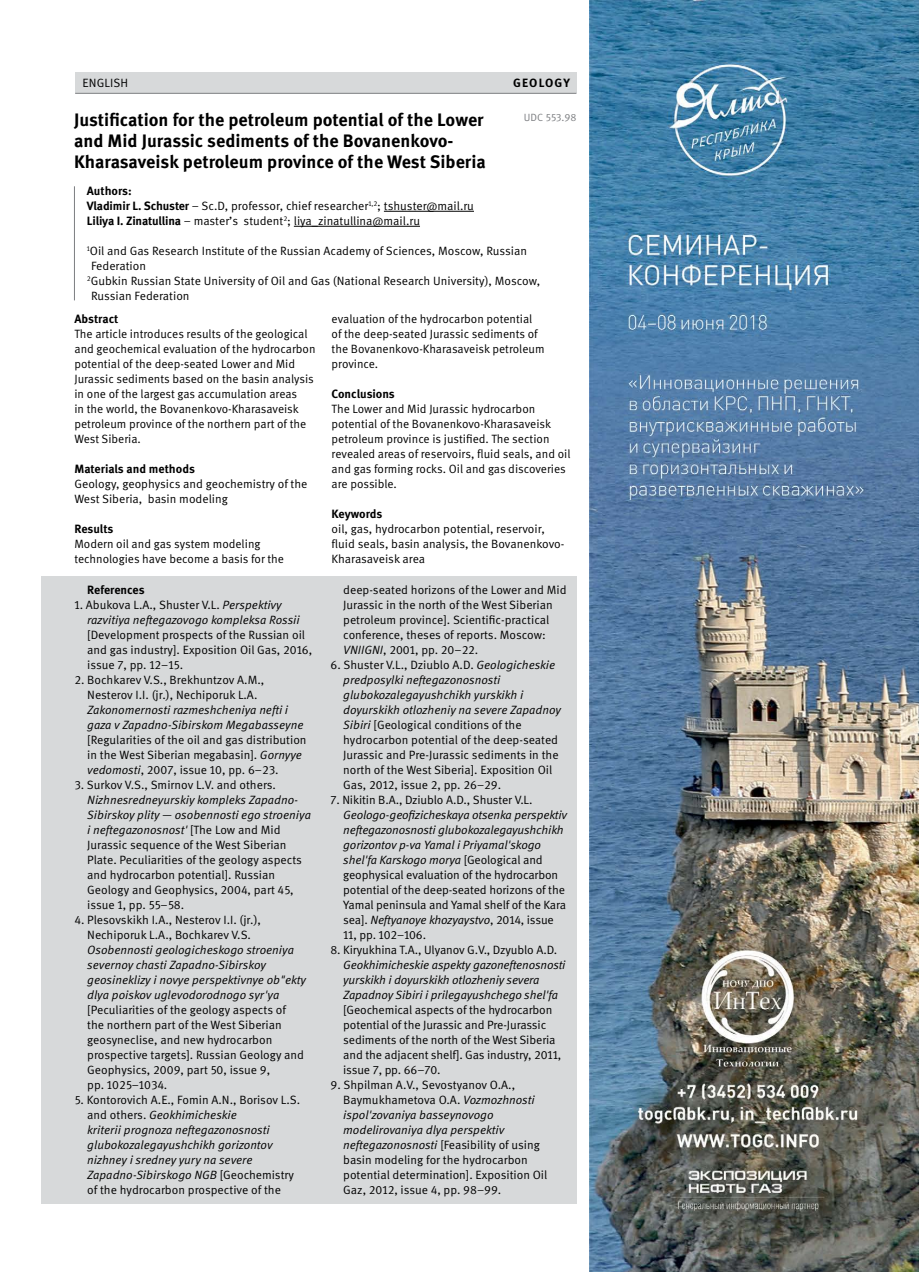
<style>
.page{position:relative;width:919px;height:1272px;background:#fff}
.page>*{position:absolute;margin:0;border:0;box-sizing:border-box;transform-origin:0 0}
.t1{font:700 18px/21px "Meta Pro";color:#000}
.t2{font:12px/15px "Meta Pro";color:#000}
.t3{font:italic 12px/15px "Meta Pro";color:#000}
.t4{font:700 12px "Meta Pro";letter-spacing:-.005em;color:#000}
.t5{font:10.5px "Meta Pro";color:#7c7e81}
.s1{font-weight:700}
.s2{font-style:normal}
.s3{font-style:italic}
</style>
<div class="page">
<hr style="left:384px;top:211px;width:90px;height:1px;background:#000">
<hr style="left:294px;top:226px;width:126px;height:1px;background:#000">
<div style="left:41px;top:576px;width:535px;height:627px;background:#d7d9da"></div>
<div style="left:75px;top:72px;width:501px;height:21px;background:#d7d9da"></div>
<hr style="left:75px;top:93px;width:501px;height:1px;background:#7c7e81">
<hr style="left:74px;top:186px;width:1px;height:114px;background:#7c7e81">
<img style="left:589px;top:0;width:329px;height:1271px">
<p class="t2" style="left:82px;top:76px;width:14px">English</p>
<p class="t4" style="left:513px;top:75px;width:18px">Geology</p>
<h1 class="t1" style="left:74px;top:110px;width:413px">Justification for the petroleum potential of the Lower and Mid Jurassic sediments of the Bovanenkovo-<br>Kharasaveisk petroleum province of the West Siberia</h1>
<p class="t5" style="left:524px;top:110px;width:54px">UDC 553.98</p>
<p class="t2" style="left:87px;top:184px;width:388px"><span class="s1">Authors:<br>Vladimir L. Schuster</span> – Sc.D, professor, chief researcher<sup>1,2</sup>; tshuster@mail.ru<br><span class="s1">Liliya I. Zinatullina</span> – master’s student<sup>2</sup>; liya_zinatullina@mail.ru</p>
<p class="t2" style="left:87px;top:244px;width:442px"><sup>1</sup>Oil and Gas Research Institute of the Russian Academy of Sciences, Moscow, Russian</p>
<p class="t2" style="left:91px;top:259px;width:56px">Federation</p>
<p class="t2" style="left:87px;top:274px;width:455px"><sup>2</sup>Gubkin Russian State University of Oil and Gas (National Research University), Moscow,</p>
<p class="t2" style="left:91px;top:289px;width:100px">Russian Federation</p>
<p class="t4" style="left:74px;top:311px;width:45px">Abstract</p>
<p class="t2" style="left:74px;top:327px;width:242px">The article introduces results of the geological and geochemical evaluation of the hydrocarbon potential of the deep-seated Lower and Mid Jurassic sediments based on the basin analysis in one of the largest gas accumulation areas<br>in the world, the Bovanenkovo-Kharasaveisk petroleum province of the northern part of the West Siberia.</p>
<p class="t4" style="left:74px;top:461px;width:122px">Materials and methods</p>
<p class="t2" style="left:74px;top:477px;width:234px">Geology, geophysics and geochemistry of the<br>West Siberia, basin modeling</p>
<p class="t4" style="left:74px;top:521px;width:40px">Results</p>
<p class="t2" style="left:74px;top:537px;width:211px">Modern oil and gas system modeling technologies have become a basis for the</p>
<p class="t4" style="left:87px;top:582px;width:59px">References</p>
<p class="t3" style="left:87px;top:597px;width:214px;text-indent:-13px"><span class="s2">1. Abukova L.A., Shuster V.L.</span> Perspektivy razvitiya neftegazovogo kompleksa Rossii</p>
<p class="t2" style="left:87px;top:627px;width:226px">[Development prospects of the Russian oil and gas industry]. Exposition Oil Gas, 2016, issue 7, pp. 12–15.</p>
<p class="t2" style="left:74px;top:672px;width:191px;text-align:center">2. Bochkarev V.S., Brekhuntzov A.M.,<br>Nesterov I.I. (jr.), Nechiporuk L.A.</p>
<p class="t3" style="left:87px;top:702px;width:218px">Zakonomernosti razmeshcheniya nefti i gaza v Zapadno-Sibirskom Megabasseyne</p>
<p class="t2" style="left:87px;top:732px;width:221px">[Regularities of the oil and gas distribution in the West Siberian megabasin]. <span class="s3">Gornyye vedomosti</span>, 2007, issue 10, pp. 6–23.</p>
<p class="t2" style="left:74px;top:777px;width:203px">3. Surkov V.S., Smirnov L.V. and others.</p>
<p class="t2" style="left:87px;top:792px;width:225px"><span class="s3">Nizhnesredneyurskiy kompleks Zapadno-Sibirskoy plity — osobennosti ego stroeniya i neftegazonosnost'</span> [The Low and Mid Jurassic sequence of the West Siberian Plate. Peculiarities of the geology aspects and hydrocarbon potential]. Russian Geology and Geophysics, 2004, part 45, issue 1, pp. 55–58.</p>
<p class="t2" style="left:74px;top:912px;width:188px;text-align:center">4. Plesovskikh I.A., Nesterov I.I. (jr.),<br>Nechiporuk L.A., Bochkarev V.S.</p>
<p class="t3" style="left:87px;top:942px;width:220px">Osobennosti geologicheskogo stroeniya severnoy chasti Zapadno-Sibirskoy geosineklizy i novye perspektivnye ob"ekty dlya poiskov uglevodorodnogo syr'ya</p>
<p class="t2" style="left:87px;top:1002px;width:218px">[Peculiarities of the geology aspects of the northern part of the West Siberian geosyneclise, and new hydrocarbon prospective targets]. Russian Geology and Geophysics, 2009, part 50, issue 9,<br>pp. 1025–1034.</p>
<p class="t3" style="left:87px;top:1092px;width:214px;text-indent:-13px"><span class="s2">5. Kontorovich A.E., Fomin A.N., Borisov L.S. and others.</span> Geokhimicheskie<br>kriterii prognoza neftegazonosnosti glubokozalegayushchikh gorizontov nizhney i sredney yury na severe Zapadno-Sibirskogo NGB <span class="s2">[Geochemistry of the hydrocarbon prospective of the</span></p>
<p class="t2" style="left:331px;top:312px;width:214px">evaluation of the hydrocarbon potential of the deep-seated Jurassic sediments of the Bovanenkovo-Kharasaveisk petroleum province.</p>
<p class="t4" style="left:331px;top:386px;width:65px">Conclusions</p>
<p class="t2" style="left:331px;top:402px;width:240px">The Lower and Mid Jurassic hydrocarbon potential of the Bovanenkovo-Kharasaveisk petroleum province is justified. The section revealed areas of reservoirs, fluid seals, and oil and gas forming rocks. Oil and gas discoveries are possible.</p>
<p class="t4" style="left:331px;top:506px;width:52px">Keywords</p>
<p class="t2" style="left:331px;top:522px;width:234px">oil, gas, hydrocarbon potential, reservoir, fluid seals, basin analysis, the Bovanenkovo-<br>Kharasaveisk area</p>
<p class="t2" style="left:343px;top:582px;width:225px">deep-seated horizons of the Lower and Mid Jurassic in the north of the West Siberian petroleum province]. Scientific-practical conference, theses of reports. Moscow:<br><span class="s3">VNIIGNI</span>, 2001, pp. 20–22.</p>
<p class="t2" style="left:343px;top:657px;width:219px;text-indent:-13px">6. Shuster V.L., Dziublo A.D. <span class="s3">Geologicheskie predposylki neftegazonosnosti glubokozalegayushchikh yurskikh i doyurskikh otlozheniy na severe Zapadnoy Sibiri</span> [Geological conditions of the hydrocarbon potential of the deep-seated Jurassic and Pre-Jurassic sediments in the north of the West Siberia]. Exposition Oil Gas, 2012, issue 2, pp. 26–29.</p>
<p class="t2" style="left:330px;top:792px;width:203px">7. Nikitin B.A., Dziublo A.D., Shuster V.L.</p>
<p class="t2" style="left:343px;top:807px;width:225px"><span class="s3">Geologo-geofizicheskaya otsenka perspektiv neftegazonosnosti glubokozalegayushchikh gorizontov p-va Yamal i Priyamal'skogo shel'fa Karskogo morya</span> [Geological and geophysical evaluation of the hydrocarbon potential of the deep-seated horizons of the Yamal peninsula and Yamal shelf of the Kara sea]. <span class="s3">Neftyanoye khozyaystvo</span>, 2014, issue 11, pp. 102–106.</p>
<p class="t2" style="left:330px;top:942px;width:228px">8. Kiryukhina T.A., Ulyanov G.V., Dzyublo A.D.</p>
<p class="t3" style="left:343px;top:957px;width:224px">Geokhimicheskie aspekty gazoneftenosnosti yurskikh i doyurskikh otlozheniy severa<br>Zapadnoy Sibiri i prilegayushchego shel'fa</p>
<p class="t2" style="left:343px;top:1002px;width:219px">[Geochemical aspects of the hydrocarbon potential of the Jurassic and Pre-Jurassic sediments of the north of the West Siberia and the adjacent shelf]. Gas industry, 2011, issue 7, pp. 66–70.</p>
<p class="t2" style="left:343px;top:1077px;width:206px;text-indent:-13px">9. Shpilman A.V., Sevostyanov O.A., Baymukhametova O.A. <span class="s3">Vozmozhnosti ispol'zovaniya basseynovogo modelirovaniya dlya perspektiv neftegazonosnosti</span> [Feasibility of using basin modeling for the hydrocarbon potential determination]. Exposition Oil Gaz, 2012, issue 4, pp. 98–99.</p>
</div>
